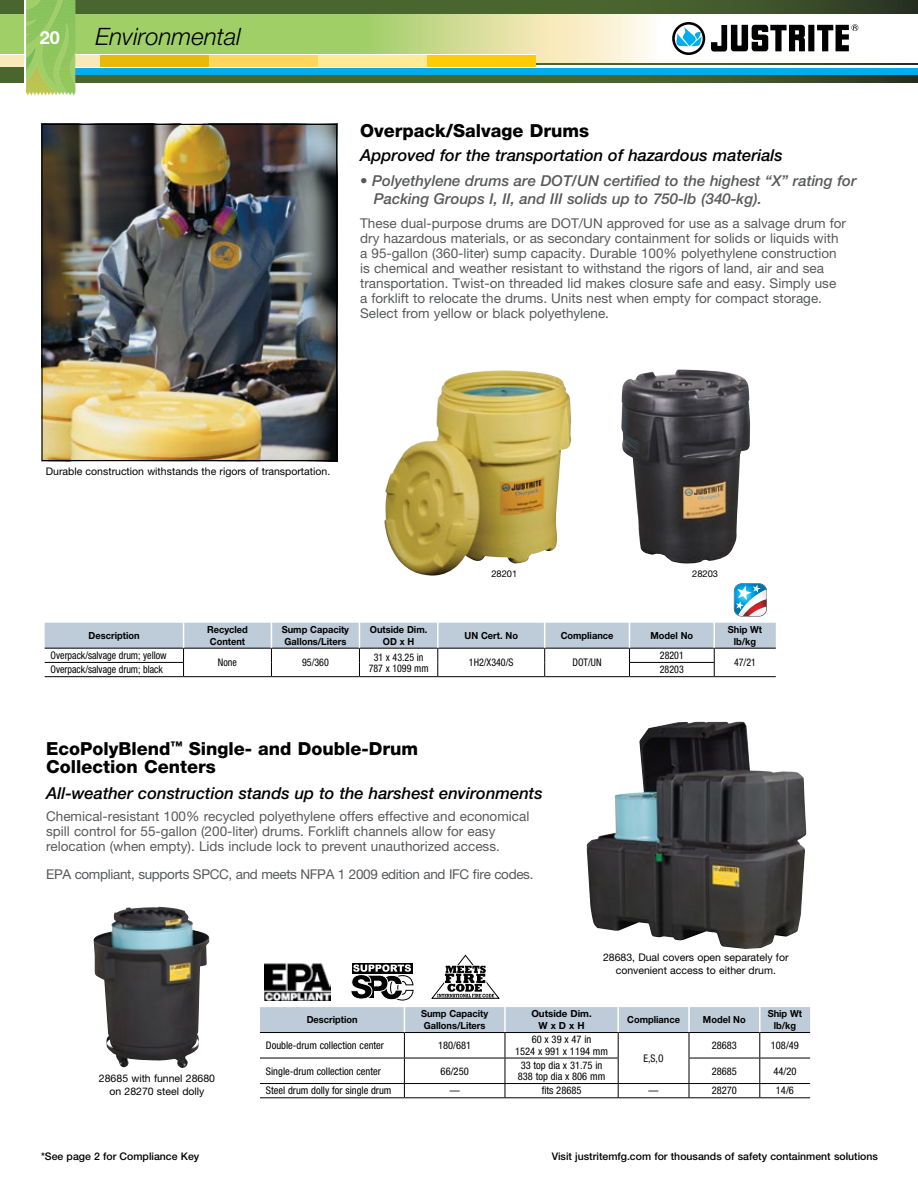
<style>
.page{position:relative;width:918px;height:1188px;background:#fff}
.page>*{position:absolute;margin:0;border:0;box-sizing:border-box;transform-origin:0 0}
.t1{font:italic 300 24px "Helvetica Neue LT Std";color:#000}
.t2{font:800 18px/18px "Helvetica Neue LT Std";color:#000}
.t3{font:700 18px "Helvetica Neue LT Std";color:#fff}
.t4{font:italic 500 16.5px "Helvetica Neue LT Std";color:#000}
.t5{font:italic 500 15px/18px "Helvetica Neue LT Std";color:#58595b}
.t6{font:13.5px/15px "Helvetica Neue LT Std";color:#58595b}
.t7{font:13.5px "Helvetica Neue LT Std";letter-spacing:-.025em;color:#58595b}
.t8{font:condensed 10.5px/11.2px "Helvetica Neue LT Std";color:#000;text-align:center}
.t9{font:10.5px/12.6px "Helvetica Neue LT Std";color:#000;text-align:center}
.t10{font:condensed 10.5px/11.2px "Helvetica Neue LT Std";color:#000;text-align:center;scale:.95 1}
.t11{font:500 10.5px "Helvetica Neue LT Std";color:#000}
.t12{font:700 9.75px/11.7px "Helvetica Neue LT Std";color:#000;scale:.95 1}
.t13{font:700 9.75px/11.7px "Helvetica Neue LT Std";color:#000;text-align:center}
.t14{font:9.3px "Helvetica Neue LT Std";color:#000}
</style>
<div class="page">
<svg style="left:356px;top:0;width:562px;height:83px;background:#446139"></svg>
<svg style="left:356px;top:14px;width:561px;height:49px"></svg>
<div style="left:35px;top:67px;width:883px;height:7px;background:#00aeef"></div>
<hr style="left:35px;top:66px;width:883px;height:2px;background:#fff">
<hr style="left:0;top:54px;width:535px;height:2px;background:#fff">
<svg style="left:672px;top:22px;width:186px;height:33px"></svg>
<div style="left:423px;top:55px;width:112px;height:12px;background:#ffcb05"></div>
<div style="left:314px;top:55px;width:113px;height:12px;background:#ffeb95"></div>
<img style="left:0;top:0;width:356px;height:128px">
<hr style="left:917px;top:14px;width:1px;height:49px;background:#fff">
<img style="left:43px;top:126px;width:292px;height:333px">
<div style="left:41px;top:124px;width:296px;height:337px;border:1px solid #000"></div>
<img style="left:587px;top:721px;width:220px;height:228px">
<img style="left:93px;top:907px;width:117px;height:161px">
<svg style="left:734px;top:583px;width:33px;height:34px"></svg>
<img style="left:384px;top:370px;width:187px;height:206px">
<img style="left:621px;top:369px;width:129px;height:194px">
<hr style="left:45px;top:676px;width:139px;height:1px;background:#000">
<hr style="left:184px;top:676px;width:87px;height:1px;background:#000">
<hr style="left:271px;top:676px;width:88px;height:1px;background:#000">
<hr style="left:359px;top:676px;width:79px;height:1px;background:#000">
<hr style="left:438px;top:676px;width:107px;height:1px;background:#000">
<hr style="left:545px;top:676px;width:84px;height:1px;background:#000">
<hr style="left:629px;top:676px;width:85px;height:1px;background:#000">
<hr style="left:714px;top:676px;width:62px;height:1px;background:#000">
<svg style="left:45px;top:623px;width:731px;height:53px"></svg>
<hr style="left:260px;top:1097px;width:144px;height:1px;background:#000">
<hr style="left:404px;top:1097px;width:101px;height:1px;background:#000">
<hr style="left:505px;top:1097px;width:113px;height:1px;background:#000">
<hr style="left:618px;top:1097px;width:71px;height:1px;background:#000">
<hr style="left:689px;top:1097px;width:71px;height:1px;background:#000">
<hr style="left:760px;top:1097px;width:50px;height:1px;background:#000">
<svg style="left:260px;top:1007px;width:550px;height:90px"></svg>
<hr style="left:504px;top:1007px;width:2px;height:25px;background:#fff">
<hr style="left:617px;top:1007px;width:2px;height:25px;background:#fff">
<hr style="left:688px;top:1007px;width:2px;height:25px;background:#fff">
<hr style="left:759px;top:1007px;width:2px;height:25px;background:#fff">
<img style="left:264px;top:963px;width:67px;height:38px">
<svg style="left:352px;top:963px;width:60px;height:2px"></svg>
<svg style="left:351px;top:965px;width:62px;height:35px"></svg>
<svg style="left:432px;top:955px;width:67px;height:44px"></svg>
<h2 class="t3" style="left:40px;top:26px;width:22px">20</h2>
<h1 class="t1" style="left:96px;top:22px;width:147px">Environmental</h1>
<h2 class="t2" style="left:360px;top:121px;width:230px">Overpack/Salvage Drums</h2>
<p class="t4" style="left:360px;top:146px;width:424px">Approved for the transportation of hazardous materials</p>
<p class="t5" style="left:374px;top:172px;width:484px;text-indent:-14px">• Polyethylene drums are DOT/UN certified to the highest “X” rating for<br>Packing Groups I, II, and III solids up to 750-lb (340-kg).</p>
<p class="t6" style="left:360px;top:215px;width:487px">These dual-purpose drums are DOT/UN approved for use as a salvage drum for dry hazardous materials, or as secondary containment for solids or liquids with a 95-gallon (360-liter) sump capacity. Durable 100% polyethylene construction is chemical and weather resistant to withstand the rigors of land, air and sea transportation. Twist-on threaded lid makes closure safe and easy. Simply use a forklift to relocate the drums. Units nest when empty for compact storage.<br>Select from yellow or black polyethylene.</p>
<p class="t9" style="left:46px;top:465px;width:286px">Durable construction withstands the rigors of transportation.</p>
<p class="t14" style="left:491px;top:568px;width:27px">28201</p>
<p class="t14" style="left:692px;top:568px;width:27px">28203</p>
<p class="t12" style="left:89px;top:629px;width:55px">Description</p>
<p class="t12" style="left:207px;top:624px;width:44px">Recycled<br>Content</p>
<p class="t12" style="left:282px;top:624px;width:72px">Sump Capacity<br>Gallons/Liters</p>
<p class="t12" style="left:370px;top:624px;width:62px;text-align:center">Outside Dim.<br>OD x H</p>
<p class="t12" style="left:464px;top:629px;width:58px">UN Cert. No</p>
<p class="t12" style="left:561px;top:629px;width:57px">Compliance</p>
<p class="t12" style="left:650px;top:629px;width:47px">Model No</p>
<p class="t12" style="left:728px;top:624px;width:38px;text-align:center">Ship Wt lb/kg</p>
<p class="t10" style="left:51px;top:650px;width:124px">Overpack/salvage drum; yellow</p>
<p class="t10" style="left:218px;top:657px;width:22px">None</p>
<p class="t10" style="left:302px;top:657px;width:30px">95/360</p>
<p class="t10" style="left:369px;top:651px;width:65px">31 x 43.25 in<br>787 x 1099 mm</p>
<p class="t10" style="left:469px;top:657px;width:48px">1H2/X340/S</p>
<p class="t10" style="left:572px;top:657px;width:32px">DOT/UN</p>
<p class="t10" style="left:660px;top:650px;width:27px">28201</p>
<p class="t10" style="left:734px;top:657px;width:25px">47/21</p>
<p class="t10" style="left:51px;top:664px;width:120px">Overpack/salvage drum; black</p>
<p class="t10" style="left:660px;top:664px;width:27px">28203</p>
<h2 class="t2" style="left:46px;top:739px;width:374px">EcoPolyBlend<sup>™</sup> Single- and Double-Drum<br>Collection Centers</h2>
<p class="t4" style="left:46px;top:783px;width:498px">All-weather construction stands up to the harshest environments</p>
<p class="t6" style="left:46px;top:808px;width:485px">Chemical-resistant 100% recycled polyethylene offers effective and economical spill control for 55‐gallon (200-liter) drums. Forklift channels allow for easy relocation (when empty). Lids include lock to prevent unauthorized access.</p>
<p class="t7" style="left:46px;top:866px;width:489px">EPA compliant, supports SPCC, and meets NFPA 1 2009 edition and IFC fire codes.</p>
<p class="t9" style="left:603px;top:951px;width:187px">28683, Dual covers open separately for convenient access to either drum.</p>
<p class="t9" style="left:99px;top:1072px;width:118px">28685 with funnel 28680 on 28270 steel dolly</p>
<p class="t12" style="left:307px;top:1014px;width:55px">Description</p>
<p class="t12" style="left:421px;top:1008px;width:72px">Sump Capacity<br>Gallons/Liters</p>
<p class="t13" style="left:531px;top:1008px;width:62px">Outside Dim.<br>W x D x H</p>
<p class="t12" style="left:627px;top:1014px;width:57px">Compliance</p>
<p class="t12" style="left:703px;top:1014px;width:47px">Model No</p>
<p class="t12" style="left:768px;top:1008px;width:38px;text-align:center">Ship Wt lb/kg</p>
<p class="t8" style="left:266px;top:1040px;width:120px">Double-drum collection center</p>
<p class="t8" style="left:438px;top:1040px;width:35px">180/681</p>
<p class="t8" style="left:515px;top:1034px;width:94px">60 x 39 x 47 in<br>1524 x 991 x 1194 mm</p>
<p class="t10" style="left:644px;top:1052px;width:22px">E,S,O</p>
<p class="t8" style="left:712px;top:1040px;width:27px">28683</p>
<p class="t8" style="left:771px;top:1040px;width:30px">108/49</p>
<p class="t8" style="left:266px;top:1065px;width:116px">Single-drum collection center</p>
<p class="t8" style="left:441px;top:1065px;width:30px">66/250</p>
<p class="t8" style="left:518px;top:1060px;width:89px;text-align:left">33 top dia x 31.75 in<br>838 top dia x 806 mm</p>
<p class="t8" style="left:712px;top:1065px;width:27px">28685</p>
<p class="t8" style="left:773px;top:1065px;width:25px">44/20</p>
<p class="t8" style="left:266px;top:1085px;width:127px">Steel drum dolly for single drum</p>
<p class="t10" style="left:450px;top:1085px;width:12px">—</p>
<p class="t8" style="left:542px;top:1085px;width:41px">fits 28685</p>
<p class="t10" style="left:649px;top:1085px;width:12px">—</p>
<p class="t8" style="left:712px;top:1085px;width:27px">28270</p>
<p class="t8" style="left:776px;top:1085px;width:20px">14/6</p>
<p class="t11" style="left:41px;top:1150px;width:160px">*See page 2 for Compliance Key</p>
<p class="t11" style="left:552px;top:1150px;width:328px">Visit justritemfg.com for thousands of safety containment solutions</p>
</div>
